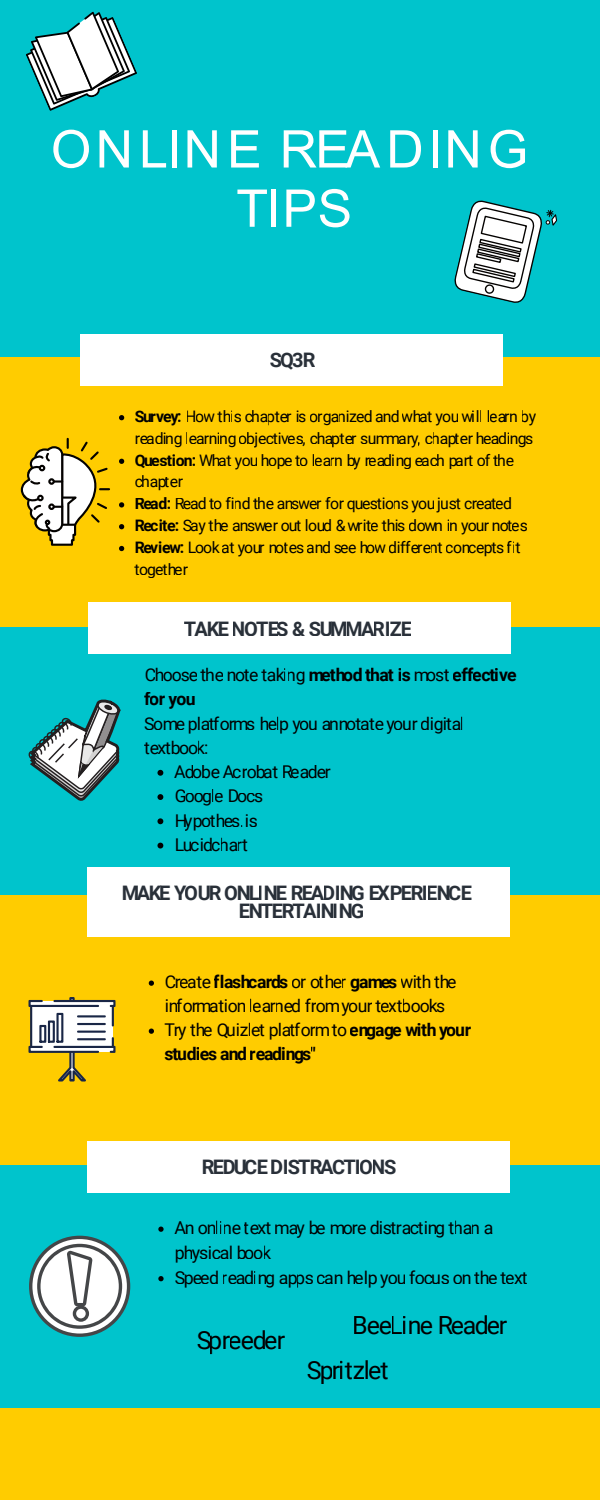
<style>
.page{position:relative;width:600px;height:1500px;background:#00c4cc}
.page>*{position:absolute;margin:0;border:0;box-sizing:border-box;transform-origin:0 0}
.t1{font:52px/59.2px "Arial";letter-spacing:.03em;color:#fff;text-align:center}
.t2{font:25px/44.7px "Roboto";letter-spacing:-.06em;color:#000}
.t3{font:700 20px/18px "Roboto";letter-spacing:-.075em;color:#293039;text-align:center}
.t4{font:17.8px/24.7px "Roboto";letter-spacing:-.065em;color:#000}
.t5{font:17.6px/24.3px "Roboto";letter-spacing:-.065em;color:#000}
.t6{font:700 17.6px/24.3px "Roboto";letter-spacing:-.06em;color:#000}
.t7{font:15.8px/21.8px "Roboto";letter-spacing:-.065em;color:#000}
.s1{font-weight:700}
.s2{font-weight:400}
</style>
<div class="page">
<div style="left:0;top:357px;width:600px;height:270px;background:#fc0"></div>
<div style="left:80px;top:334px;width:423px;height:52px;background:#fff"></div>
<div style="left:0;top:1408px;width:600px;height:92px;background:#fc0"></div>
<div style="left:88px;top:603px;width:423px;height:51px;background:#fff"></div>
<div style="left:0;top:896px;width:600px;height:270px;background:#fc0"></div>
<div style="left:87px;top:867px;width:423px;height:70px;background:#fff"></div>
<div style="left:87px;top:1141px;width:423px;height:52px;background:#fff"></div>
<svg style="left:26px;top:12px;width:111px;height:99px"></svg>
<svg style="left:454px;top:200px;width:103px;height:103px"></svg>
<svg style="left:119px;top:415px;width:5px;height:5px"></svg>
<svg style="left:119px;top:459px;width:5px;height:5px"></svg>
<svg style="left:119px;top:502px;width:5px;height:6px"></svg>
<svg style="left:119px;top:524px;width:5px;height:5px"></svg>
<svg style="left:119px;top:546px;width:5px;height:5px"></svg>
<svg style="left:29px;top:700px;width:92px;height:101px"></svg>
<svg style="left:20px;top:439px;width:89px;height:107px"></svg>
<div style="left:48px;top:503px;width:7px;height:7px;border:2px solid #040200;border-radius:50%"></div>
<svg style="left:29px;top:1236px;width:101px;height:101px"></svg>
<svg style="left:157px;top:770px;width:6px;height:6px"></svg>
<svg style="left:157px;top:794px;width:6px;height:6px"></svg>
<svg style="left:157px;top:818px;width:6px;height:6px"></svg>
<svg style="left:157px;top:843px;width:6px;height:6px"></svg>
<svg style="left:29px;top:997px;width:87px;height:85px"></svg>
<svg style="left:149px;top:981px;width:5px;height:5px"></svg>
<svg style="left:149px;top:1029px;width:5px;height:5px"></svg>
<svg style="left:158px;top:1227px;width:6px;height:5px"></svg>
<svg style="left:158px;top:1276px;width:6px;height:5px"></svg>
<h1 class="t1" style="left:51px;top:119px;width:479px">ONLINE READING<br>TIPS</h1>
<p class="t3" style="left:269px;top:350px;width:47px">SQ3R</p>
<p class="t7" style="left:135px;top:405px;width:403px"><span class="s1">Survey:</span> How this chapter is organized and what you will learn by reading learning objectives, chapter summary, chapter headings <span class="s1">Question:</span> What you hope to learn by reading each part of the chapter<br><span class="s1">Read:</span> Read to find the answer for questions you just created <span class="s1">Recite:</span> Say the answer out loud &amp; write this down in your notes <span class="s1">Review:</span> Look at your notes and see how different concepts fit together</p>
<p class="t3" style="left:184px;top:619px;width:229px">TAKE NOTES &amp; SUMMARIZE</p>
<p class="t6" style="left:144px;top:662px;width:374px"><span class="s2">Choose the note taking</span> method that is <span class="s2">most</span> effective for you</p>
<p class="t5" style="left:144px;top:711px;width:322px">Some platforms help you annotate your digital textbook:</p>
<p class="t5" style="left:174px;top:759px;width:158px">Adobe Acrobat Reader<br>Google Docs<br>Hypothes.is<br>Lucidchart</p>
<p class="t3" style="left:122px;top:883px;width:351px">MAKE YOUR ONLINE READING EXPERIENCE<br>ENTERTAINING</p>
<p class="t5" style="left:164px;top:969px;width:308px;line-height:24px">Create <span class="s1">flashcards</span> or other <span class="s1">games</span> with the information learned from your textbooks Try the Quizlet platformto <span class="s1">engage with your studies and readings"</span></p>
<p class="t3" style="left:201px;top:1157px;width:197px">REDUCE DISTRACTIONS</p>
<p class="t4" style="left:174px;top:1215px;width:355px">An online text may be more distracting than a physical book<br>Speed reading apps can help you focus on the text</p>
<h2 class="t2" style="left:196px;top:1317px;width:90px">Spreeder</h2>
<h2 class="t2" style="left:306px;top:1302px;width:202px;text-indent:47px">BeeLine Reader<br>Spritzlet</h2>
</div>
